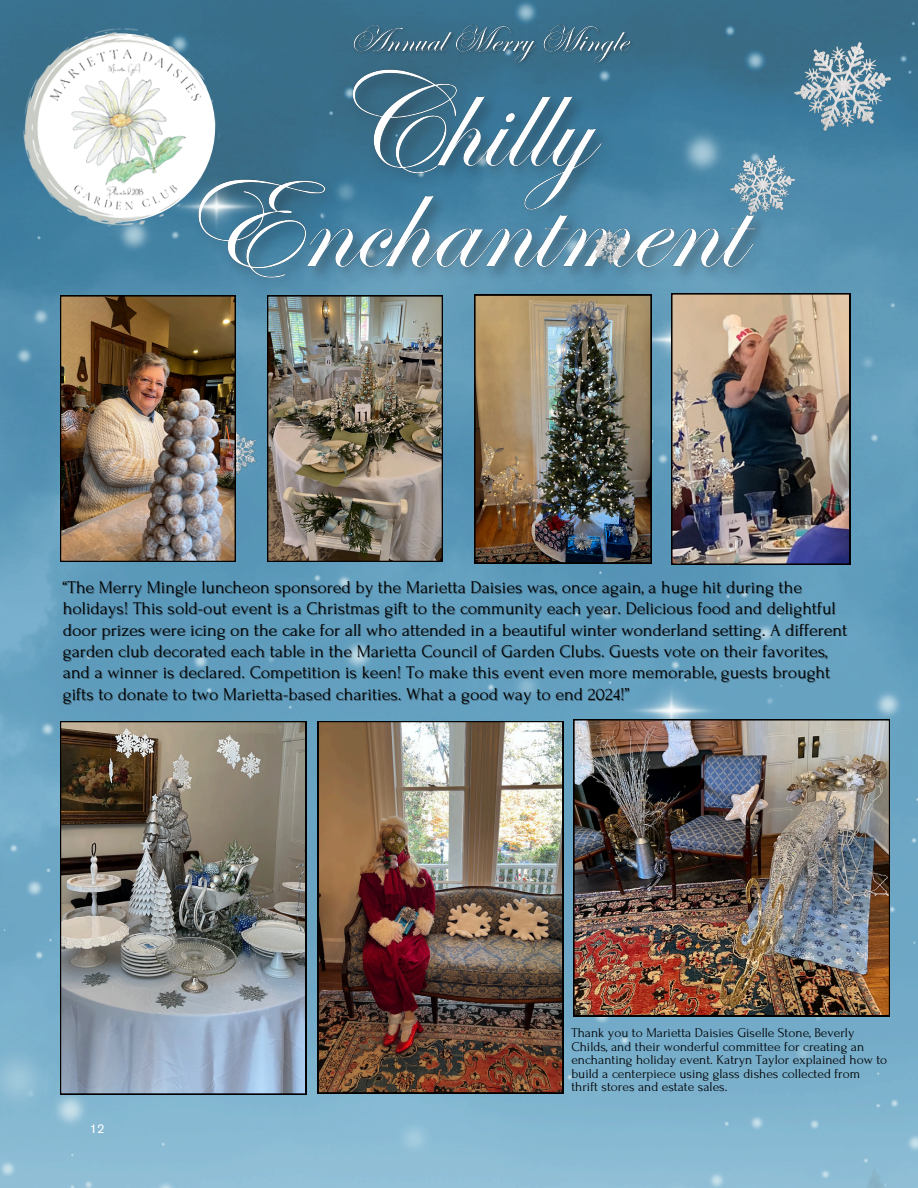
<style>
.page{position:relative;width:918px;height:1188px;background:#fff}
.page>*{position:absolute;margin:0;border:0;box-sizing:border-box;transform-origin:0 0}
.t1{font:18px "Forum";color:#000}
.t2{font:13.5px/13.5px "Forum";color:#000001}
.t3{font:12.75px "Akzidenz Grotesk Pro";color:#fff}
</style>
<div class="page">
<img style="left:0;top:0;width:918px;height:1188px">
<img style="left:795px;top:43px;width:95px;height:88px">
<img style="left:328px;top:48px;width:300px;height:99px">
<img style="left:176px;top:147px;width:603px;height:173px">
<img style="left:588px;top:225px;width:46px;height:45px">
<img style="left:236px;top:426px;width:29px;height:54px">
<img style="left:151px;top:174px;width:133px;height:63px">
<img style="left:652px;top:308px;width:19px;height:63px">
<img style="left:236px;top:443px;width:6px;height:63px">
<img style="left:605px;top:678px;width:133px;height:41px">
<img style="left:730px;top:156px;width:65px;height:58px">
<img style="left:14px;top:21px;width:214px;height:213px">
<img style="left:671px;top:293px;width:179px;height:272px">
<img style="left:474px;top:295px;width:177px;height:268px">
<img style="left:60px;top:721px;width:246px;height:373px">
<img style="left:267px;top:295px;width:176px;height:267px">
<img style="left:60px;top:295px;width:176px;height:267px">
<img style="left:349px;top:19px;width:290px;height:52px">
<img style="left:318px;top:721px;width:245px;height:372px">
<img style="left:574px;top:719px;width:316px;height:297px">
<p class="t1" style="left:63px;top:577px;width:741px">“The Merry Mingle luncheon sponsored by the Marietta Daisies was, once again, a huge hit during the</p>
<p class="t1" style="left:63px;top:599px;width:774px">holidays! This sold-out event is a Christmas gift to the community each year. Delicious food and delightful</p>
<p class="t1" style="left:63px;top:620px;width:786px">door prizes were icing on the cake for all who attended in a beautiful winter wonderland setting. A different</p>
<p class="t1" style="left:63px;top:642px;width:766px">garden club decorated each table in the Marietta Council of Garden Clubs. Guests vote on their favorites,</p>
<p class="t1" style="left:63px;top:663px;width:769px">and a winner is declared. Competition is keen! To make this event even more memorable, guests brought</p>
<h4 class="t1" style="left:63px;top:684px;width:568px">gifts to donate to two Marietta-based charities. What a good way to end 2024!”</h4>
<p class="t3" style="left:90px;top:1124px;width:16px">12</p>
<p class="t2" style="left:571px;top:1027px;width:317px">Thank you to Marietta Daisies Giselle Stone, Beverly Childs, and their wonderful committee for creating an enchanting holiday event. Katryn Taylor explained how to build a centerpiece using glass dishes collected from thrift stores and estate sales.</p>
</div>
